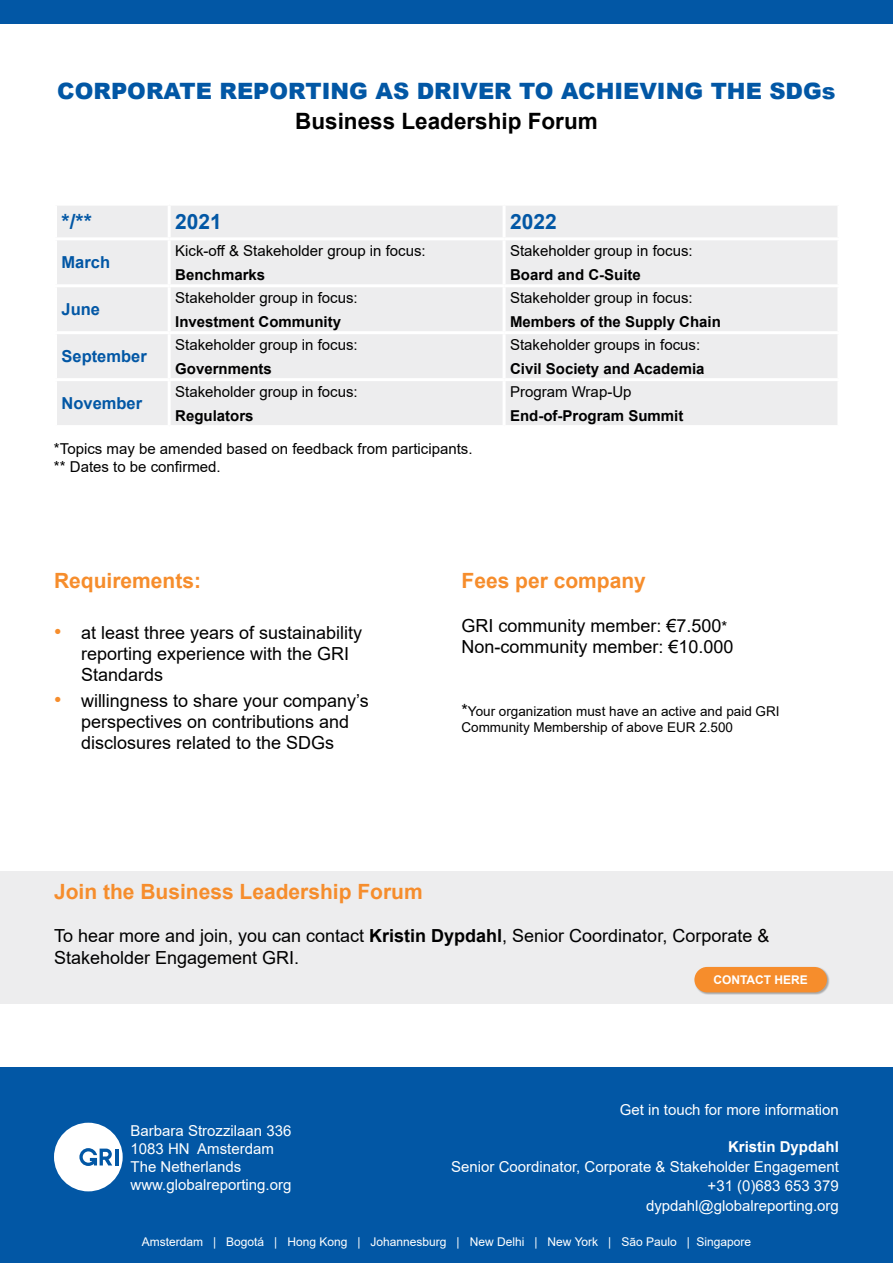
<style>
.page{position:relative;width:893px;height:1263px;background:#fff}
.page>*{position:absolute;margin:0;border:0;box-sizing:border-box;transform-origin:0 0}
.t1{font:900 22.5px "Arial";color:#0257a5}
.t2{font:700 22.5px "Arial";color:#000}
.t3{font:700 21px "Arial";color:#f68d2c}
.t4{font:700 21px "Arial";color:#0257a5}
.t5{font:18px/21px "Arial";color:#000}
.t6{font:700 16.5px "Arial";color:#0257a5}
.t7{font:15px/18px "Arial";color:#000}
.t8{font:15px/18px "Arial";color:#fff}
.t9{font:700 15px "Arial";color:#000}
.t10{font:700 15px "Arial";color:#fff}
.t11{font:13.5px/16.2px "Arial";color:#000}
.t12{font:12px "Arial";color:#fff}
.t13{font:700 12px "Arial";color:#fff}
.s1{font-size:21px;color:#f68d2c}
.s2{font-size:15px}
.s3{font-size:16.5px}
.s4{font-weight:700}
</style>
<div class="page">
<div style="left:0;top:1067px;width:893px;height:196px;background:#0257a5"></div>
<div style="left:54px;top:1123px;width:69px;height:68px;background:#fff;border-radius:50%"></div>
<hr style="left:115px;top:1148px;width:3px;height:17px;background:#0257a5">
<svg style="left:79px;top:1148px;width:33px;height:18px"></svg>
<div style="left:0;top:872px;width:893px;height:132px;background:#ededee"></div>
<div style="left:694px;top:966px;width:135px;height:29px;background:#000;opacity:.3"></div>
<div style="left:694px;top:967px;width:133px;height:25px;background:#f68d2c;border-radius:13px"></div>
<div style="left:0;top:0;width:893px;height:23px;background:#0257a5"></div>
<div style="left:57px;top:206px;width:780px;height:219px;background:#ededee"></div>
<hr style="left:168px;top:206px;width:3px;height:31px;background:#fff">
<hr style="left:503px;top:206px;width:3px;height:31px;background:#fff">
<hr style="left:54px;top:237px;width:115px;height:3px;background:#fff">
<hr style="left:169px;top:237px;width:335px;height:3px;background:#fff">
<hr style="left:168px;top:240px;width:3px;height:44px;background:#fff">
<hr style="left:504px;top:237px;width:336px;height:3px;background:#fff">
<hr style="left:503px;top:240px;width:3px;height:44px;background:#fff">
<hr style="left:54px;top:284px;width:115px;height:3px;background:#fff">
<hr style="left:169px;top:284px;width:335px;height:3px;background:#fff">
<hr style="left:168px;top:287px;width:3px;height:44px;background:#fff">
<hr style="left:504px;top:284px;width:336px;height:3px;background:#fff">
<hr style="left:503px;top:287px;width:3px;height:44px;background:#fff">
<hr style="left:54px;top:331px;width:115px;height:3px;background:#fff">
<hr style="left:169px;top:331px;width:335px;height:3px;background:#fff">
<hr style="left:168px;top:334px;width:3px;height:44px;background:#fff">
<hr style="left:504px;top:331px;width:336px;height:3px;background:#fff">
<hr style="left:503px;top:334px;width:3px;height:44px;background:#fff">
<hr style="left:54px;top:378px;width:115px;height:3px;background:#fff">
<hr style="left:169px;top:378px;width:335px;height:3px;background:#fff">
<hr style="left:168px;top:381px;width:3px;height:44px;background:#fff">
<hr style="left:504px;top:378px;width:336px;height:3px;background:#fff">
<hr style="left:503px;top:381px;width:3px;height:44px;background:#fff">
<p class="t1" style="left:57px;top:75px;width:780px">CORPORATE REPORTING AS DRIVER TO ACHIEVING THE SDGs</p>
<p class="t2" style="left:295px;top:105px;width:304px">Business Leadership Forum</p>
<p class="t4" style="left:62px;top:207px;width:32px">*/**</p>
<p class="t4" style="left:175px;top:207px;width:48px">2021</p>
<p class="t4" style="left:510px;top:207px;width:48px">2022</p>
<p class="t6" style="left:62px;top:251px;width:50px">March</p>
<p class="t7" style="left:175px;top:241px;width:252px">Kick-off &amp; Stakeholder group in focus:</p>
<p class="t9" style="left:175px;top:264px;width:92px">Benchmarks</p>
<p class="t7" style="left:510px;top:241px;width:184px">Stakeholder group in focus:</p>
<p class="t9" style="left:510px;top:264px;width:132px">Board and C-Suite</p>
<p class="t6" style="left:62px;top:298px;width:40px">June</p>
<p class="t6" style="left:62px;top:345px;width:87px">September</p>
<p class="t6" style="left:62px;top:392px;width:82px">November</p>
<p class="t7" style="left:175px;top:288px;width:184px">Stakeholder group in focus:</p>
<p class="t9" style="left:175px;top:311px;width:167px">Investment Community</p>
<p class="t7" style="left:175px;top:335px;width:184px">Stakeholder group in focus:</p>
<p class="t9" style="left:175px;top:358px;width:98px">Governments</p>
<p class="t7" style="left:175px;top:382px;width:184px">Stakeholder group in focus:</p>
<p class="t9" style="left:175px;top:405px;width:80px">Regulators</p>
<p class="t7" style="left:54px;top:439px;width:420px">*Topics may be amended based on feedback from participants. ** Dates to be confirmed.</p>
<p class="t7" style="left:510px;top:288px;width:184px">Stakeholder group in focus:</p>
<p class="t9" style="left:510px;top:311px;width:212px">Members of the Supply Chain</p>
<p class="t7" style="left:510px;top:335px;width:192px">Stakeholder groups in focus:</p>
<p class="t9" style="left:510px;top:358px;width:196px">Civil Society and Academia</p>
<p class="t7" style="left:510px;top:382px;width:123px">Program Wrap-Up</p>
<p class="t9" style="left:510px;top:405px;width:175px">End-of-Program Summit</p>
<p class="t3" style="left:54px;top:566px;width:149px">Requirements:</p>
<p class="t5" style="left:81px;top:622px;width:283px;text-indent:-27px"><span class="s1">•</span> at least three years of sustainability reporting experience with the GRI<br>Standards</p>
<p class="t5" style="left:54px;top:690px;width:316px;text-align:center"><span class="s1">•</span> willingness to share your company’s perspectives on contributions and disclosures related to the SDGs</p>
<p class="t3" style="left:461px;top:566px;width:186px">Fees per company</p>
<p class="t5" style="left:461px;top:614px;width:274px;line-height:21.6px">GRI community member: €7.500<span class="s2">*<br></span>Non-community member: €10.000</p>
<p class="t11" style="left:461px;top:703px;width:320px"><span class="s3">*</span>Your organization must have an active and paid GRI<br>Community Membership of above EUR 2.500</p>
<p class="t3" style="left:54px;top:877px;width:370px">Join the Business Leadership Forum</p>
<p class="t5" style="left:54px;top:925px;width:717px;line-height:21.6px">To hear more and join, you can contact <span class="s4">Kristin Dypdahl</span>, Senior Coordinator, Corporate &amp;<br>Stakeholder Engagement GRI.</p>
<p class="t8" style="left:131px;top:1121px;width:162px">Barbara Strozzilaan 336<br>1083 HN Amsterdam<br>The Netherlands www.globalreporting.org</p>
<p class="t13" style="left:713px;top:971px;width:96px">CONTACT HERE</p>
<p class="t8" style="left:620px;top:1100px;width:221px">Get in touch for more information</p>
<p class="t10" style="left:728px;top:1136px;width:112px">Kristin Dypdahl</p>
<p class="t8" style="left:451px;top:1156px;width:389px;line-height:19.5px;text-align:right">Senior Coordinator, Corporate &amp; Stakeholder Engagement +31 (0)683 653 379<br>dypdahl@globalreporting.org</p>
<p class="t12" style="left:142px;top:1234px;width:611px">Amsterdam | Bogotá | Hong Kong | Johannesburg | New Delhi | New York | São Paulo | Singapore</p>
</div>
